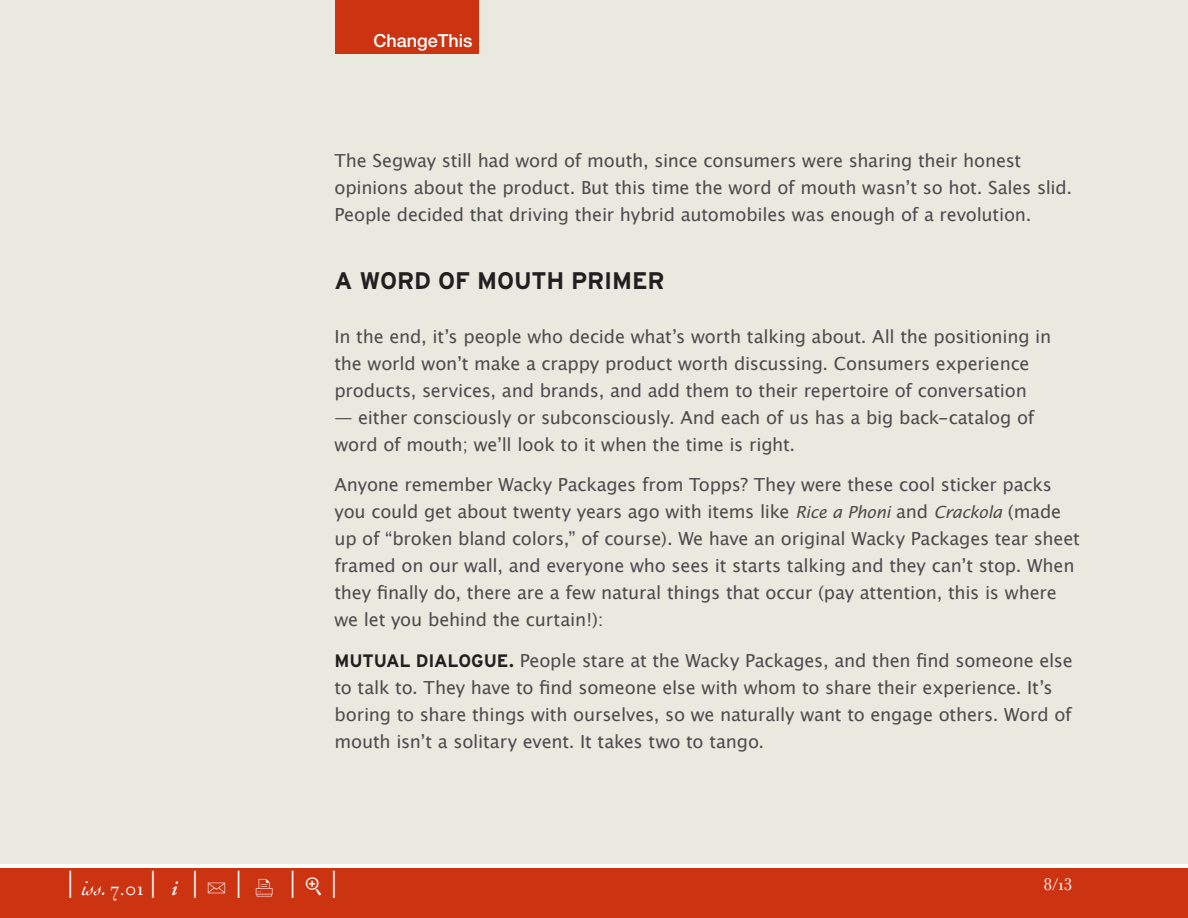
<style>
.page{position:relative;width:1188px;height:918px;background:#fff}
.page>*{position:absolute;margin:0;border:0;box-sizing:border-box;transform-origin:0 0}
.t1{font:36px "Filosofia";color:#fff}
.t2{font:700 24px "Interstate";letter-spacing:-.01em;color:#231f20}
.t3{font:18px/27px "Lucida Grande";letter-spacing:-.01em;color:#4b4c4d}
.t4{font:500 18px "Helvetica Neue";color:#fff}
.t5{font:18px "Filosofia";color:#fff}
.s1{font-family:"Lucida Sans EFOP";font-style:italic}
.s2{font-family:"Interstate";font-weight:700;color:#231f20}
.s3{font-family:"Cochin";font-style:italic;font-size:21px}
.s4{font-size:21px}
.s5{font-family:"Adobe Garamond";font-weight:600;font-style:italic;font-size:21px}
.s6{font-family:"FF Dingbests";font-size:21px}
</style>
<div class="page">
<div style="left:0;top:0;width:1188px;height:864px;background:#eae9e0"></div>
<div style="left:0;top:868px;width:1188px;height:50px;background:#c31"></div>
<div style="left:335px;top:0;width:144px;height:54px;background:#c31"></div>
<p class="t4" style="left:374px;top:30px;width:101px">ChangeThis</p>
<p class="t3" style="left:335px;top:147px;width:739px">The Segway still had word of mouth, since consumers were sharing their honest opinions about the product. But this time the word of mouth wasnʼt so hot. Sales slid.<br>People decided that driving their hybrid automobiles was enough of a revolution.</p>
<h2 class="t2" style="left:335px;top:267px;width:332px">A WORD OF MOUTH PRIMER</h2>
<p class="t3" style="left:335px;top:323px;width:718px">In the end, itʼs people who decide whatʼs worth talking about. All the positioning in the world wonʼt make a crappy product worth discussing. Consumers experience products, services, and brands, and add them to their repertoire of conversation</p>
<p class="t3" style="left:335px;top:404px;width:702px">— either consciously or subconsciously. And each of us has a big back-catalog of word of mouth; weʼll look to it when the time is right.</p>
<p class="t3" style="left:335px;top:471px;width:747px">Anyone remember Wacky Packages from Topps? They were these cool sticker packs you could get about twenty years ago with items like <span class="s1">Rice a Phoni</span> and <span class="s1">Crackola</span> (made up of “broken bland colors,” of course). We have an original Wacky Packages tear sheet framed on our wall, and everyone who sees it starts talking and they canʼt stop. When they finally do, there are a few natural things that occur (pay attention, this is where we let you behind the curtain!):</p>
<p class="t3" style="left:335px;top:647px;width:740px"><span class="s2">MUTUAL DIALOGUE.</span> People stare at the Wacky Packages, and then find someone else to talk to. They have to find someone else with whom to share their experience. Itʼs boring to share things with ourselves, so we naturally want to engage others. Word of mouth isnʼt a solitary event. It takes two to tango.</p>
<h1 class="t1" style="left:66px;top:864px;width:275px">| <span class="s3">iss.</span> <span class="s4">7.01</span> | <span class="s5">i</span> | <span class="s6">U</span> | <span class="s6">X</span> | |</h1>
<p class="t5" style="left:1044px;top:874px;width:30px">8/13</p>
</div>
